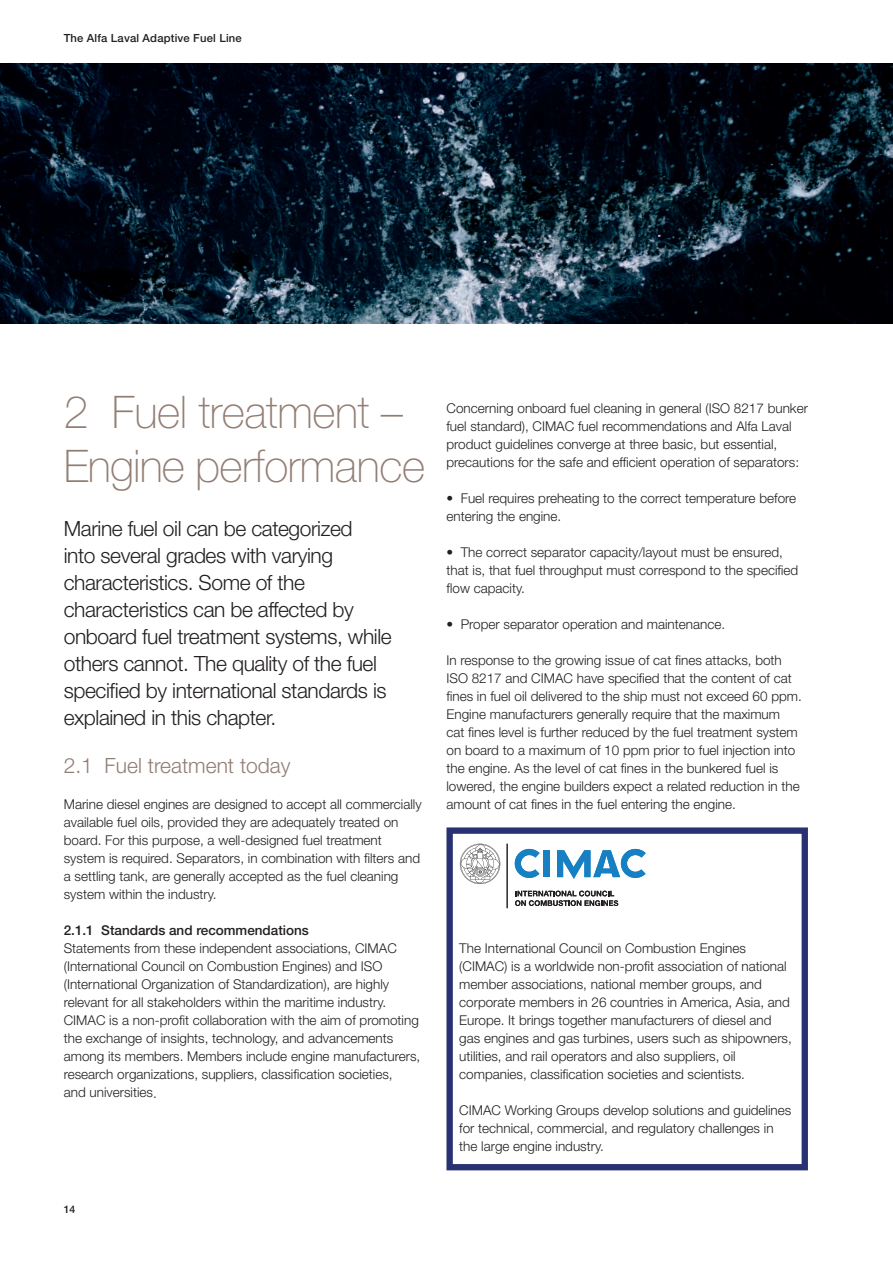
<style>
.page{position:relative;width:893px;height:1263px;background:#fff}
.page>*{position:absolute;margin:0;border:0;box-sizing:border-box;transform-origin:0 0}
.t1{font:100 45px/54px "Helvetica Neue LT Std";letter-spacing:-.01em;color:#927d73}
.t2{font:300 21px/27px "Helvetica Neue LT Std";letter-spacing:-.02em;color:#231f20}
.t3{font:300 21px "Helvetica Neue LT Std";color:#927d73}
.t4{font:300 13.5px/18px "Helvetica Neue LT Std";color:#231f20}
.t5{font:500 13.5px "Helvetica Neue LT Std";color:#231f20}
.t6{font:500 11.25px "Helvetica Neue LT Std";letter-spacing:.015em;color:#231f20}
.t7{font:500 10.5px "Helvetica Neue LT Std";color:#231f20}
</style>
<div class="page">
<div style="left:446px;top:827px;width:362px;height:343px;border:6px solid #283273"></div>
<div style="left:544px;top:850px;width:6px;height:27px;background:#1680c3"></div>
<svg style="left:515px;top:849px;width:25px;height:29px"></svg>
<svg style="left:557px;top:849px;width:89px;height:30px"></svg>
<hr style="left:507px;top:844px;width:1px;height:64px;background:#231f20">
<svg style="left:515px;top:891px;width:103px;height:15px"></svg>
<svg style="left:460px;top:844px;width:40px;height:40px"></svg>
<img style="left:0;top:64px;width:893px;height:259px">
<p class="t6" style="left:64px;top:31px;width:179px">The Alfa Laval Adaptive Fuel Line</p>
<h1 class="t1" style="left:64px;top:384px;width:363px">2 Fuel treatment –<br>Engine performance</h1>
<p class="t2" style="left:64px;top:514px;width:329px">Marine fuel oil can be categorized<br>into several grades with varying characteristics. Some of the characteristics can be affected by onboard fuel treatment systems, while others cannot. The quality of the fuel specified by international standards is explained in this chapter.</p>
<h2 class="t3" style="left:64px;top:752px;width:228px">2.1 Fuel treatment today</h2>
<p class="t4" style="left:64px;top:795px;width:359px">Marine diesel engines are designed to accept all commercially available fuel oils, provided they are adequately treated on board. For this purpose, a well-designed fuel treatment system is required. Separators, in combination with filters and a settling tank, are generally accepted as the fuel cleaning system within the industry.</p>
<p class="t5" style="left:64px;top:922px;width:247px">2.1.1 Standards and recommendations</p>
<p class="t4" style="left:64px;top:939px;width:358px">Statements from these independent associations, CIMAC (International Council on Combustion Engines) and ISO (International Organization of Standardization), are highly relevant for all stakeholders within the maritime industry.<br>CIMAC is a non-profit collaboration with the aim of promoting the exchange of insights, technology, and advancements among its members. Members include engine manufacturers, research organizations, suppliers, classification societies,<br>and universities.</p>
<p class="t7" style="left:64px;top:1203px;width:13px">14</p>
<p class="t4" style="left:446px;top:399px;width:363px">Concerning onboard fuel cleaning in general (ISO 8217 bunker fuel standard), CIMAC fuel recommendations and Alfa Laval product guidelines converge at three basic, but essential, precautions for the safe and efficient operation of separators:</p>
<p class="t4" style="left:446px;top:489px;width:351px">• Fuel requires preheating to the correct temperature before entering the engine.</p>
<p class="t4" style="left:446px;top:543px;width:353px">• The correct separator capacity/layout must be ensured, that is, that fuel throughput must correspond to the specified flow capacity.</p>
<p class="t4" style="left:446px;top:615px;width:280px">• Proper separator operation and maintenance.</p>
<p class="t4" style="left:446px;top:651px;width:357px">In response to the growing issue of cat fines attacks, both ISO 8217 and CIMAC have specified that the content of cat fines in fuel oil delivered to the ship must not exceed 60 ppm.<br>Engine manufacturers generally require that the maximum<br>cat fines level is further reduced by the fuel treatment system on board to a maximum of 10 ppm prior to fuel injection into the engine. As the level of cat fines in the bunkered fuel is lowered, the engine builders expect a related reduction in the amount of cat fines in the fuel entering the engine.</p>
<p class="t4" style="left:459px;top:939px;width:334px">The International Council on Combustion Engines (CIMAC) is a worldwide non-profit association of national member associations, national member groups, and corporate members in 26 countries in America, Asia, and Europe. It brings together manufacturers of diesel and gas engines and gas turbines, users such as shipowners, utilities, and rail operators and also suppliers, oil companies, classification societies and scientists.</p>
<p class="t4" style="left:459px;top:1101px;width:334px">CIMAC Working Groups develop solutions and guidelines for technical, commercial, and regulatory challenges in the large engine industry.</p>
</div>
